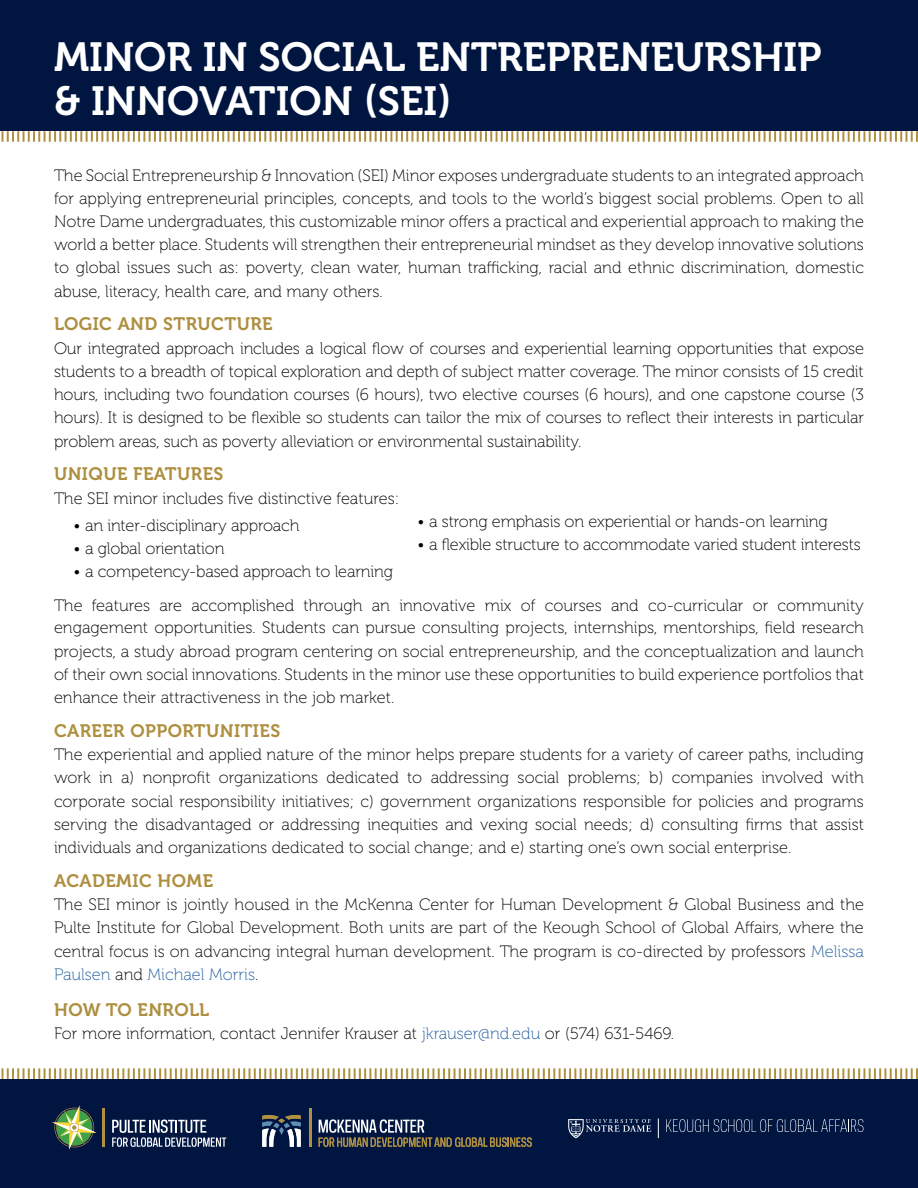
<style>
.page{position:relative;width:918px;height:1188px;background:#fff}
.page>*{position:absolute;margin:0;border:0;box-sizing:border-box;transform-origin:0 0}
.t1{font:40.5px/44.2px "Museo 700";color:#fff}
.t2{font:18px "Museo 700";letter-spacing:.025em;color:#ae8f3f}
.t3{font:16.5px/23.2px "Museo 100";color:#000;text-align:justify}
.s1{color:#215e9e}
</style>
<div class="page">
<div style="left:0;top:0;width:918px;height:131px;background:#001641"></div>
<div style="left:0;top:1079px;width:918px;height:109px;background:#001641"></div>
<svg style="left:1px;top:131px;width:917px;height:11px"></svg>
<svg style="left:1px;top:1068px;width:917px;height:11px"></svg>
<hr style="left:103px;top:1108px;width:2px;height:39px;background:#b09042">
<svg style="left:52px;top:1105px;width:45px;height:45px"></svg>
<svg style="left:112px;top:1120px;width:114px;height:27px"></svg>
<svg style="left:319px;top:1119px;width:213px;height:28px"></svg>
<hr style="left:309px;top:1108px;width:2px;height:39px;background:#b09042">
<svg style="left:262px;top:1115px;width:39px;height:32px"></svg>
<svg style="left:568px;top:1119px;width:83px;height:19px"></svg>
<svg style="left:658px;top:1119px;width:1px;height:19px"></svg>
<svg style="left:666px;top:1119px;width:197px;height:13px"></svg>
<h1 class="t1" style="left:54px;top:35px;width:769px">MINOR IN SOCIAL ENTREPRENEURSHIP &amp; INNOVATION (SEI)</h1>
<p class="t3" style="left:54px;top:164px;width:812px">The Social Entrepreneurship &amp; Innovation (SEI) Minor exposes undergraduate students to an integrated approach for applying entrepreneurial principles, concepts, and tools to the world’s biggest social problems. Open to all Notre Dame undergraduates, this customizable minor offers a practical and experiential approach to making the world a better place. Students will strengthen their entrepreneurial mindset as they develop innovative solutions to global issues such as: poverty, clean water, human trafficking, racial and ethnic discrimination, domestic abuse, literacy, health care, and many others.</p>
<p class="t2" style="left:54px;top:314px;width:220px">LOGIC AND STRUCTURE</p>
<p class="t3" style="left:54px;top:337px;width:812px">Our integrated approach includes a logical flow of courses and experiential learning opportunities that expose students to a breadth of topical exploration and depth of subject matter coverage. The minor consists of 15 credit hours, including two foundation courses (6 hours), two elective courses (6 hours), and one capstone course (3 hours). It is designed to be flexible so students can tailor the mix of courses to reflect their interests in particular problem areas, such as poverty alleviation or environmental sustainability.</p>
<p class="t2" style="left:54px;top:464px;width:171px">UNIQUE FEATURES</p>
<p class="t3" style="left:54px;top:487px;width:347px">The SEI minor includes five distinctive features:</p>
<p class="t3" style="left:74px;top:514px;width:227px">• an inter-disciplinary approach</p>
<p class="t3" style="left:74px;top:537px;width:153px">• a global orientation</p>
<p class="t3" style="left:54px;top:555px;width:811px;line-height:33.8px;text-indent:20px">• a competency-based approach to learning<br>The features are accomplished through an innovative mix of courses and co-curricular or community</p>
<p class="t3" style="left:54px;top:616px;width:812px">engagement opportunities. Students can pursue consulting projects, internships, mentorships, field research projects, a study abroad program centering on social entrepreneurship, and the conceptualization and launch of their own social innovations. Students in the minor use these opportunities to build experience portfolios that enhance their attractiveness in the job market.</p>
<p class="t2" style="left:54px;top:721px;width:228px">CAREER OPPORTUNITIES</p>
<p class="t3" style="left:54px;top:743px;width:812px">The experiential and applied nature of the minor helps prepare students for a variety of career paths, including work in a) nonprofit organizations dedicated to addressing social problems; b) companies involved with corporate social responsibility initiatives; c) government organizations responsible for policies and programs serving the disadvantaged or addressing inequities and vexing social needs; d) consulting firms that assist individuals and organizations dedicated to social change; and e) starting one’s own social enterprise.</p>
<p class="t2" style="left:54px;top:871px;width:161px">ACADEMIC HOME</p>
<p class="t3" style="left:54px;top:893px;width:812px">The SEI minor is jointly housed in the McKenna Center for Human Development &amp; Global Business and the Pulte Institute for Global Development. Both units are part of the Keough School of Global Affairs, where the central focus is on advancing integral human development. The program is co-directed by professors <span class="s1">Melissa Paulsen</span> and <span class="s1">Michael Morris</span>.</p>
<p class="t2" style="left:54px;top:1000px;width:157px">HOW TO ENROLL</p>
<p class="t3" style="left:54px;top:1022px;width:622px">For more information, contact Jennifer Krauser at <span class="s1">jkrauser@nd.edu</span> or (574) 631-5469.</p>
<p class="t3" style="left:418px;top:510px;width:412px">• a strong emphasis on experiential or hands-on learning</p>
<p class="t3" style="left:418px;top:534px;width:445px">• a flexible structure to accommodate varied student interests</p>
</div>
